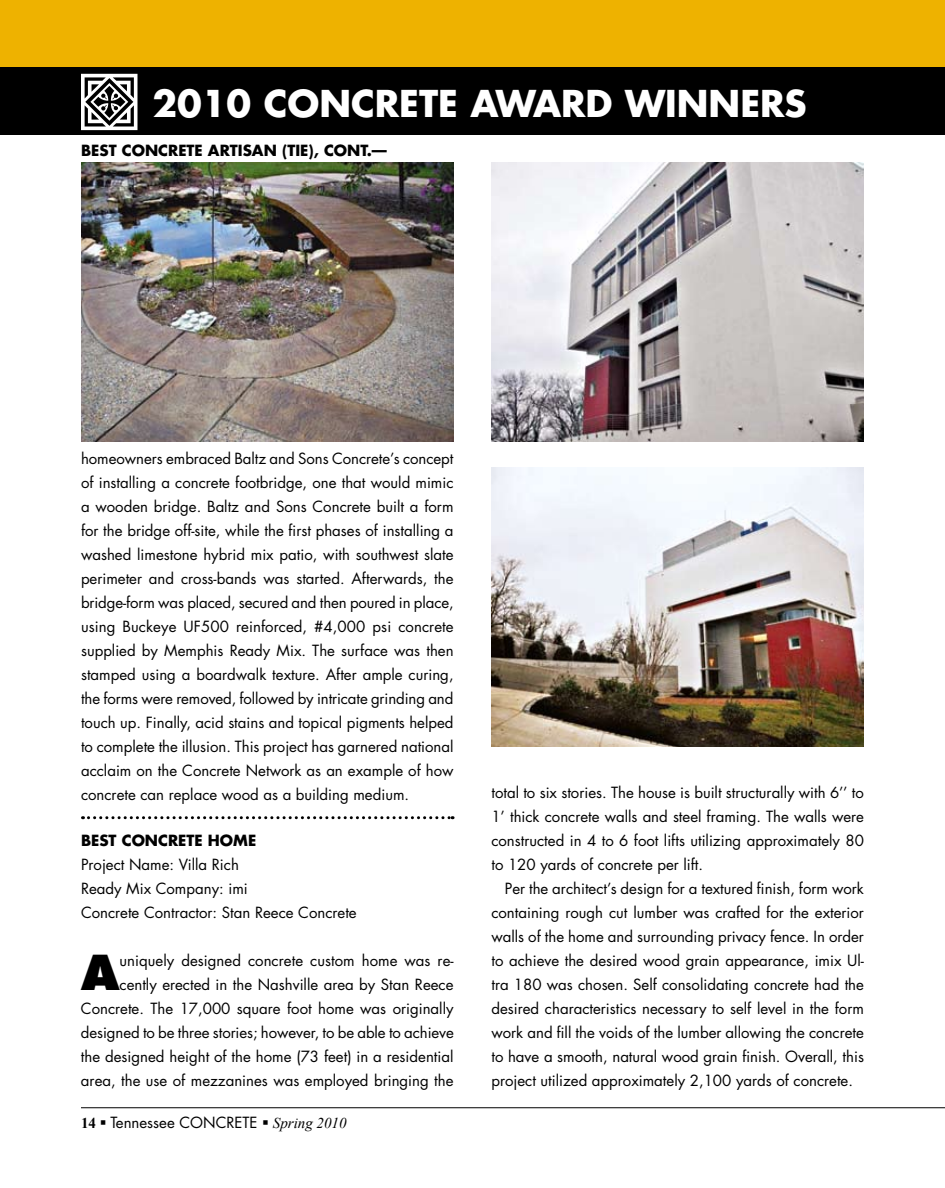
<style>
.page{position:relative;width:945px;height:1188px;background:#fff}
.page>*{position:absolute;margin:0;border:0;box-sizing:border-box;transform-origin:0 0}
.t1{font:800 46.8px "Futura";color:#000}
.t2{font:700 36px "Futura";color:#fff}
.t3{font:15px/24px "Futura";color:#000;text-align:justify}
.t4{font:700 15px "Futura";color:#000}
.s1{font-family:"Times New Roman";font-weight:700}
.s2{font-family:"Times New Roman";font-style:italic}
</style>
<div class="page">
<hr style="left:81px;top:1107px;width:864px;height:1px;background:#000">
<div style="left:0;top:0;width:945px;height:68px;background:#eeb200"></div>
<div style="left:0;top:68px;width:945px;height:67px;background:#000"></div>
<img style="left:81px;top:162px;width:373px;height:280px">
<svg style="left:82px;top:816px;width:371px;height:3px"></svg>
<img style="left:491px;top:162px;width:373px;height:280px">
<img style="left:491px;top:467px;width:373px;height:280px">
<h2 class="t2" style="left:153px;top:78px;width:266px">2010 CONC RETE</h2>
<h2 class="t2" style="left:470px;top:78px;width:338px">AWARD WINNERS</h2>
<p class="t4" style="left:81px;top:140px;width:106px">BEST CONC RETE</p>
<p class="t4" style="left:208px;top:140px;width:180px">ARTISAN (TIE), CONT.—</p>
<p class="t3" style="left:81px;top:446px;width:374px">homeowners embraced Baltz and Sons Concrete’s concept of installing a concrete footbridge, one that would mimic a wooden bridge. Baltz and Sons Concrete built a form for the bridge off-site, while the first phases of installing a washed limestone hybrid mix patio, with southwest slate perimeter and cross-bands was started. Afterwards, the bridge-form was placed, secured and then poured in place, using Buckeye UF500 reinforced, #4,000 psi concrete supplied by Memphis Ready Mix. The surface was then stamped using a boardwalk texture. After ample curing, the forms were removed, followed by intricate grinding and touch up. Finally, acid stains and topical pigments helped to complete the illusion. This project has garnered national acclaim on the Concrete Network as an example of how concrete can replace wood as a building medium.</p>
<p class="t4" style="left:81px;top:830px;width:106px">BEST CONC RETE</p>
<p class="t4" style="left:208px;top:830px;width:48px">HOME</p>
<p class="t3" style="left:81px;top:852px;width:277px;text-align:left">Project Name: Villa Rich<br>Ready Mix Company: imi<br>Concrete Contractor: Stan Reece Concrete</p>
<h1 class="t1" style="left:81px;top:944px;width:40px">A</h1>
<p class="t3" style="left:81px;top:948px;width:374px;text-align:right">uniquely designed concrete custom home was re&shy;cently erected in the N ashville area by Stan Reece Concrete. The 17,000 square foot home was originally designed to be three stories; however, to be able to achieve the designed height of the home (73 feet) in a residential area, the use of mezzanines was employed bringing the</p>
<p class="t3" style="left:81px;top:1110px;width:267px"><span class="s1">14</span> ▪ Tennessee Conc retE ▪ <span class="s2">Spring 2010</span></p>
<p class="t3" style="left:491px;top:780px;width:374px">total to six stories. The house is built structurally with 6’’ to 1’ thick concrete walls and steel framing. The walls were constructed in 4 to 6 foot lifts utilizing approximately 80 to 120 yards of concrete per lift.</p>
<p class="t3" style="left:491px;top:876px;width:374px;text-indent:14px">Per the architect’s design for a textured finish, form work containing rough cut lumber was crafted for the exterior walls of the home and surrounding privacy fence. I n order to achieve the desired wood grain appearance, imix Ul&shy;tra 180 was chosen. Self consolidating concrete had the desired characteristics necessary to self level in the form work and fill the voids of the lumber allowing the concrete to have a smooth, natural wood grain finish. Overall, this project utilized approximately 2,100 yards of concrete.</p>
</div>
